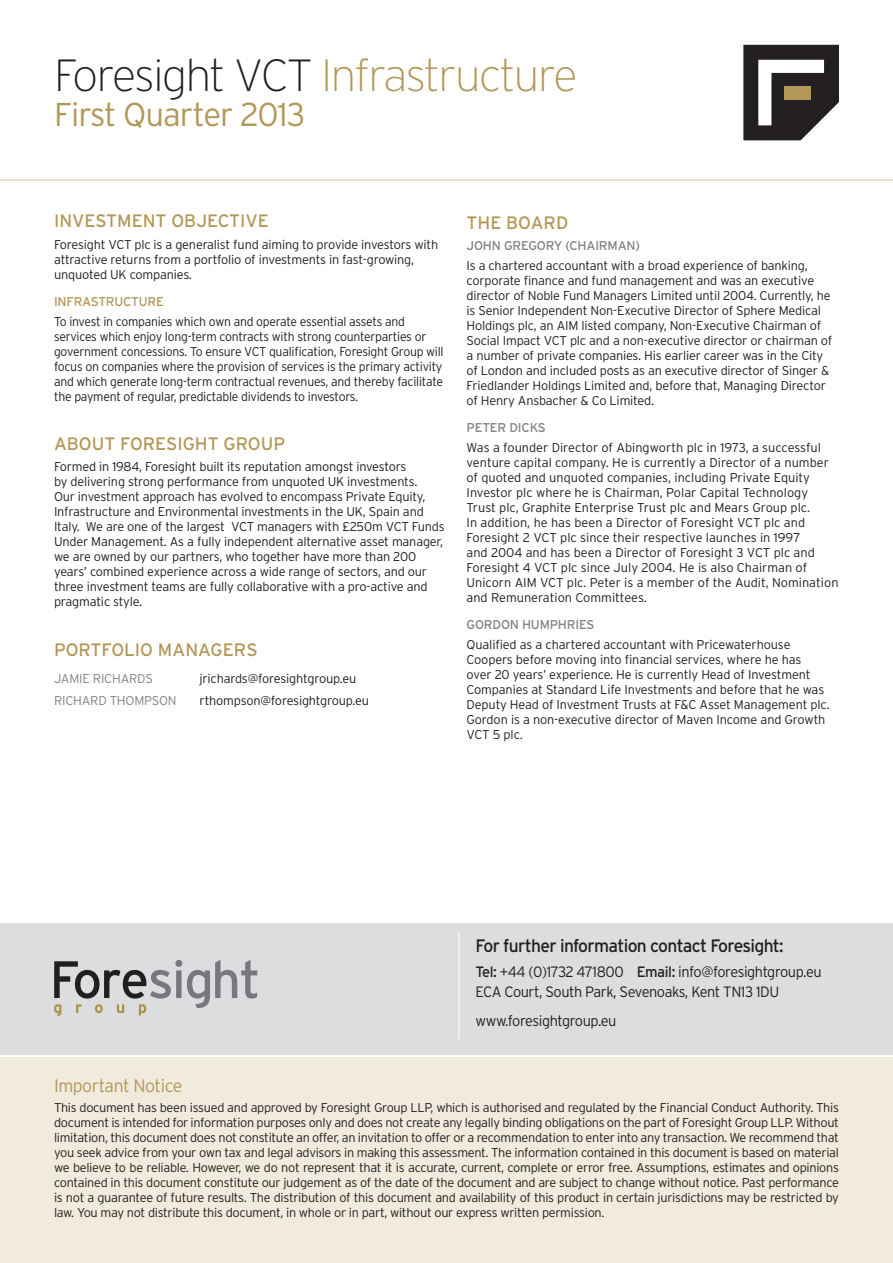
<style>
.page{position:relative;width:893px;height:1263px;background:#fff}
.page>*{position:absolute;margin:0;border:0;box-sizing:border-box;transform-origin:0 0}
.t1{font:200 45px "Interstate";letter-spacing:-.03em;color:#b39758}
.t2{font:300 33px "Interstate";letter-spacing:-.03em;color:#b39758}
.t3{font:18px "Interstate";color:#b39758}
.Subtitle_0{font:18px "Interstate";letter-spacing:-.04em;color:#231f20}
.Intro_Para{font:300 18px "Interstate";letter-spacing:-.025em;color:#b39758}
.Subtitle_0-2{font:300 15px "Interstate";letter-spacing:-.03em;color:#231f20}
.t4{font:300 12.75px/15px "Interstate";letter-spacing:-.015em;color:#231f20}
.t5{font:300 12.75px/15px "Interstate";letter-spacing:-.015em;color:#231f20;scale:.96 1}
.t6{font:12.75px "Interstate";letter-spacing:-.015em;color:#808285}
.t7{font:300 12.75px "Interstate";letter-spacing:-.015em;color:#808285}
.t8{font:12.75px "Interstate";letter-spacing:-.015em;color:#b39758}
.s1{color:#231f20}
.s2{font-weight:400}
</style>
<div class="page">
<div style="left:0;top:1057px;width:893px;height:206px;background:#f0ebdd"></div>
<hr style="left:0;top:180px;width:893px;height:1px;background:#d5c3a0">
<div style="left:0;top:923px;width:893px;height:132px;background:#dcdddf"></div>
<hr style="left:459px;top:931px;width:1px;height:109px;background:#fff">
<svg style="left:54px;top:960px;width:203px;height:56px"></svg>
<svg style="left:743px;top:45px;width:96px;height:95px"></svg>
<div style="left:785px;top:86px;width:26px;height:13px;background:#b39758"></div>
<p class="t1" style="left:54px;top:51px;width:525px"><span class="s1">Foresight VCT</span> Infrastructure</p>
<p class="t2" style="left:54px;top:96px;width:253px">First Quarter 2013</p>
<p class="t3" style="left:54px;top:211px;width:216px">INVESTMENT OBJECTIVE</p>
<p class="t4" style="left:54px;top:236px;width:386px">Foresight VCT plc is a generalist fund aiming to provide investors with attractive returns from a portfolio of investments in fast-growing, unquoted UK companies.</p>
<p class="t8" style="left:54px;top:295px;width:112px">INFRASTRUCTURE</p>
<p class="t5" style="left:54px;top:313px;width:407px">To invest in companies which own and operate essential assets and services which enjoy long-term contracts with strong counterparties or government concessions. To ensure VCT qualification, Foresight Group will focus on companies where the provision of services is the primary activity and which generate long-term contractual revenues, and thereby facilitate the payment of regular, predictable dividends to investors.</p>
<p class="t3" style="left:54px;top:433px;width:233px">ABOUT FORESIGHT GROUP</p>
<p class="t4" style="left:54px;top:459px;width:392px">Formed in 1984, Foresight built its reputation amongst investors<br>by delivering strong performance from unquoted UK investments.<br>Our investment approach has evolved to encompass Private Equity, Infrastructure and Environmental investments in the UK, Spain and Italy. We are one of the largest VCT managers with £250m VCT Funds Under Management. As a fully independent alternative asset manager, we are owned by our partners, who together have more than 200 years’ combined experience across a wide range of sectors, and our three investment teams are fully collaborative with a pro-active and pragmatic style.</p>
<p class="t3" style="left:54px;top:639px;width:205px">PORTFOLIO MANAGERS</p>
<p class="t7" style="left:54px;top:672px;width:100px">JAMIE RICHARDS</p>
<p class="t4" style="left:200px;top:671px;width:158px">jrichards@foresightgroup.eu</p>
<p class="t7" style="left:54px;top:693px;width:124px">RICHARD THOMPSON</p>
<p class="t4" style="left:200px;top:693px;width:171px">rthompson@foresightgroup.eu</p>
<p class="t3" style="left:467px;top:213px;width:103px">THE BOARD</p>
<p class="t6" style="left:467px;top:239px;width:175px">JOHN GREGORY (CHAIRMAN)</p>
<p class="t4" style="left:467px;top:258px;width:367px">Is a chartered accountant with a broad experience of banking, corporate finance and fund management and was an executive director of Noble Fund Managers Limited until 2004. Currently, he is Senior Independent Non-Executive Director of Sphere Medical Holdings plc, an AIM listed company, Non-Executive Chairman of Social Impact VCT plc and a non-executive director or chairman of a number of private companies. His earlier career was in the City of London and included posts as an executive director of Singer &amp; Friedlander Holdings Limited and, before that, Managing Director of Henry Ansbacher &amp; Co Limited.</p>
<p class="t6" style="left:467px;top:421px;width:81px">PETER DICKS</p>
<p class="t4" style="left:467px;top:440px;width:373px">Was a founder Director of Abingworth plc in 1973, a successful venture capital company. He is currently a Director of a number of quoted and unquoted companies, including Private Equity Investor plc where he is Chairman, Polar Capital Technology Trust plc, Graphite Enterprise Trust plc and Mears Group plc.<br>In addition, he has been a Director of Foresight VCT plc and Foresight 2 VCT plc since their respective launches in 1997<br>and 2004 and has been a Director of Foresight 3 VCT plc and Foresight 4 VCT plc since July 2004. He is also Chairman of Unicorn AIM VCT plc. Peter is a member of the Audit, Nomination and Remuneration Committees.</p>
<p class="t6" style="left:467px;top:618px;width:130px">GORDON HUMPHRIES</p>
<p class="t4" style="left:467px;top:637px;width:365px">Qualified as a chartered accountant with Pricewaterhouse Coopers before moving into financial services, where he has over 20 years’ experience. He is currently Head of Investment Companies at Standard Life Investments and before that he was Deputy Head of Investment Trusts at F&amp;C Asset Management plc.<br>Gordon is a non-executive director of Maven Income and Growth VCT 5 plc.</p>
<p class="Subtitle_0" style="left:476px;top:936px;width:309px">For further information contact Foresight:</p>
<p class="Subtitle_0-2" style="left:476px;top:963px;width:348px"><span class="s2">Tel:</span> +44 (0)1732 471800 <span class="s2">Email:</span> info@foresightgroup.eu</p>
<p class="Subtitle_0-2" style="left:476px;top:983px;width:305px">ECA Court, South Park, Sevenoaks, Kent TN13 1DU</p>
<p class="Subtitle_0-2" style="left:476px;top:1012px;width:142px">www.foresightgroup.eu</p>
<p class="Intro_Para" style="left:54px;top:1076px;width:130px">Important Notice</p>
<p class="t4" style="left:54px;top:1099px;width:786px;text-align:justify">This document has been issued and approved by Foresight Group LLP, which is authorised and regulated by the Financial Conduct Authority. This document is intended for information purposes only and does not create any legally binding obligations on the part of Foresight Group LLP. Without limitation, this document does not constitute an offer, an invitation to offer or a recommendation to enter into any transaction. We recommend that you seek advice from your own tax and legal advisors in making this assessment. The information contained in this document is based on material we believe to be reliable. However, we do not represent that it is accurate, current, complete or error free. Assumptions, estimates and opinions contained in this document constitute our judgement as of the date of the document and are subject to change without notice. Past performance is not a guarantee of future results. The distribution of this document and availability of this product in certain jurisdictions may be restricted by law. You may not distribute this document, in whole or in part, without our express written permission.</p>
</div>
